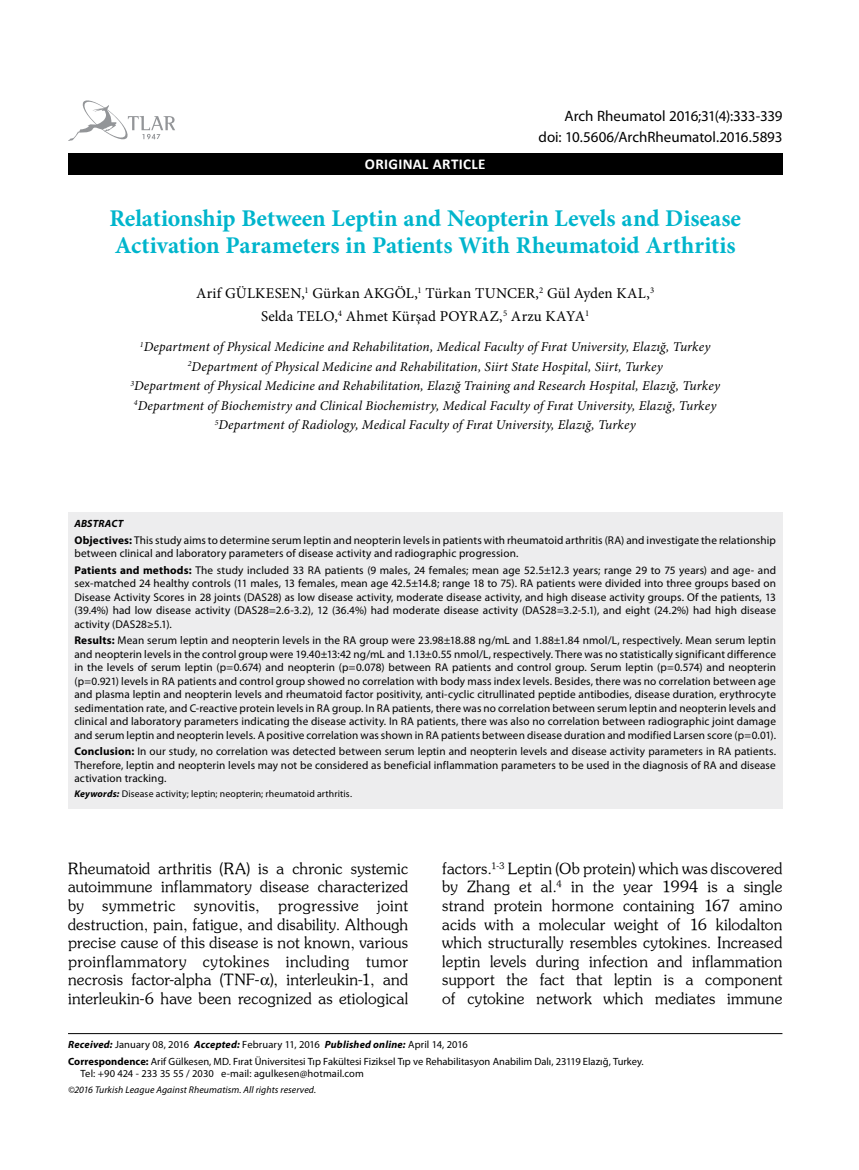
<style>
.page{position:relative;width:859px;height:1170px;background:#fff}
.page>*{position:absolute;margin:0;border:0;box-sizing:border-box;transform-origin:0 0}
.t1{font:700 24px/27px "Minion Pro";letter-spacing:-.005em;color:#00b5cc}
.t2{font:15.45px/18.6px "Souvenir Turk";letter-spacing:.01em;color:#000;text-align:justify}
.t3{font:15px/22.5px "Minion Pro";letter-spacing:.01em;color:#000;text-align:center}
.t4{font:15px "Myriad Pro";letter-spacing:-.005em;color:#000}
.t5{font:700 15px "Calibri";letter-spacing:.02em;color:#fff}
.t6{font:italic 13.5px/19.5px "Minion Pro";letter-spacing:.01em;color:#000;text-align:center}
.t7{font:11.25px/13.5px "Myriad Pro";letter-spacing:.01em;color:#000;text-align:justify}
.t8{font:10.5px/16.8px "Myriad Pro";color:#000}
.t9{font:italic 700 10.5px "Myriad Pro";letter-spacing:.015em;color:#000}
.t10{font:9.75px "Myriad Pro";letter-spacing:.015em;color:#000}
.t11{font:italic 9.75px "Myriad Pro";letter-spacing:.01em;color:#000}
.s1{font-weight:700}
.s2{font-weight:700;font-style:italic}
</style>
<div class="page">
<div style="left:68px;top:153px;width:714px;height:21px;background:#000"></div>
<svg style="left:68px;top:100px;width:107px;height:41px"></svg>
<hr style="left:68px;top:1033px;width:714px;height:1px;background:#000">
<div style="left:68px;top:512px;width:714px;height:296px;background:#ededee"></div>
<h3 class="t4" style="left:565px;top:107px;width:219px">Arch Rheumatol 2016;31(4):333-339</h3>
<h3 class="t5" style="left:365px;top:153px;width:122px">ORIGINAL ARTICLE</h3>
<h3 class="t4" style="left:538px;top:127px;width:245px">doi: 10.5606/ArchRheumatol.2016.5893</h3>
<h1 class="t1" style="left:109px;top:204px;width:633px">Relationship Between Leptin and Neopterin Levels and Disease<br>Activation Parameters in Patients With Rheumatoid Arthritis</h1>
<h3 class="t3" style="left:196px;top:282px;width:460px">Arif GÜLKESEN,<sup>1</sup> Gürkan AKGÖL,<sup>1</sup> Türkan TUNCER,<sup>2</sup> Gül Ayden KAL,<sup>3<br></sup>Selda TELO,<sup>4</sup> Ahmet Kürşad POYRAZ,<sup>5</sup> Arzu KAYA<sup>1</sup></h3>
<p class="t6" style="left:130px;top:337px;width:591px"><sup>1</sup>Department of Physical Medicine and Rehabilitation, Medical Faculty of Fırat University, Elazığ, Turkey <sup>2</sup>Department of Physical Medicine and Rehabilitation, Siirt State Hospital, Siirt, Turkey<br><sup>3</sup>Department of Physical Medicine and Rehabilitation, Elazığ Training and Research Hospital, Elazığ, Turkey <sup>4</sup>Department of Biochemistry and Clinical Biochemistry, Medical Faculty of Fırat University, Elazığ, Turkey <sup>5</sup>Department of Radiology, Medical Faculty of Fırat University, Elazığ, Turkey</p>
<p class="t9" style="left:74px;top:517px;width:50px">ABSTRACT</p>
<p class="t7" style="left:74px;top:533px;width:703px"><span class="s1">Objectives:</span> This study aims to determine serum leptin and neopterin levels in patients with rheumatoid arthritis (RA) and investigate the relationship between clinical and laboratory parameters of disease activity and radiographic progression.</p>
<p class="t7" style="left:74px;top:563px;width:703px"><span class="s1">Patients and methods:</span> The study included 33 RA patients (9 males, 24 females; mean age 52.5±12.3 years; range 29 to 75 years) and age- and sex-matched 24 healthy controls (11 males, 13 females, mean age 42.5±14.8; range 18 to 75). RA patients were divided into three groups based on Disease Activity Scores in 28 joints (DAS28) as low disease activity, moderate disease activity, and high disease activity groups. Of the patients, 13 (39.4%) had low disease activity (DAS28=2.6-3.2), 12 (36.4%) had moderate disease activity (DAS28=3.2-5.1), and eight (24.2%) had high disease activity (DAS28≥5.1).</p>
<p class="t7" style="left:74px;top:633px;width:703px"><span class="s1">Results:</span> Mean serum leptin and neopterin levels in the RA group were 23.98±18.88 ng/mL and 1.88±1.84 nmol/L, respectively. Mean serum leptin and neopterin levels in the control group were 19.40±13:42 ng/mL and 1.13±0.55 nmol/L, respectively. There was no statistically significant difference in the levels of serum leptin (p=0.674) and neopterin (p=0.078) between RA patients and control group. Serum leptin (p=0.574) and neopterin (p=0.921) levels in RA patients and control group showed no correlation with body mass index levels. Besides, there was no correlation between age and plasma leptin and neopterin levels and rheumatoid factor positivity, anti-cyclic citrullinated peptide antibodies, disease duration, erythrocyte sedimentation rate, and C-reactive protein levels in RA group. In RA patients, there was no correlation between serum leptin and neopterin levels and clinical and laboratory parameters indicating the disease activity. In RA patients, there was also no correlation between radiographic joint damage and serum leptin and neopterin levels. A positive correlation was shown in RA patients between disease duration and modified Larsen score (p=0.01).</p>
<p class="t7" style="left:74px;top:744px;width:703px"><span class="s1">Conclusion:</span> In our study, no correlation was detected between serum leptin and neopterin levels and disease activity parameters in RA patients.<br>Therefore, leptin and neopterin levels may not be considered as beneficial inflammation parameters to be used in the diagnosis of RA and disease activation tracking.</p>
<p class="t10" style="left:74px;top:787px;width:279px"><span class="s2">Keywords:</span> Disease activity; leptin; neopterin; rheumatoid arthritis.</p>
<p class="t2" style="left:68px;top:858px;width:342px">Rheumatoid arthritis (RA) is a chronic systemic autoimmune inflammatory disease characterized by symmetric synovitis, progressive joint destruction, pain, fatigue, and disability. Although precise cause of this disease is not known, various proinflammatory cytokines including tumor necrosis factor-alpha (TNF- ), interleukin-1, and interleukin-6 have been recognized as etiological</p>
<p class="t2" style="left:442px;top:858px;width:342px">factors.<sup>1-3</sup> Leptin (Ob protein) which was discovered by Zhang et al.<sup>4</sup> in the year 1994 is a single strand protein hormone containing 167 amino acids with a molecular weight of 16 kilodalton which structurally resembles cytokines. Increased leptin levels during infection and inflammation support the fact that leptin is a component of cytokine network which mediates immune</p>
<p class="t8" style="left:68px;top:1035px;width:577px"><span class="s2">Received:</span> January 08, 2016 <span class="s2">Accepted:</span> February 11, 2016 <span class="s2">Published online:</span> April 14, 2016<br><span class="s1">Correspondence:</span> Arif Gülkesen, MD. Fırat Üniversitesi Tıp Fakültesi Fiziksel Tıp ve Rehabilitasyon Anabilim Dalı, 23119 Elazığ, Turkey.</p>
<p class="t8" style="left:81px;top:1065px;width:285px">Tel: +90 424 - 233 35 55 / 2030 e-mail: agulkesen@hotmail.com</p>
<p class="t11" style="left:68px;top:1083px;width:250px">©2016 Turkish League Against Rheumatism. All rights reserved.</p>
</div>
